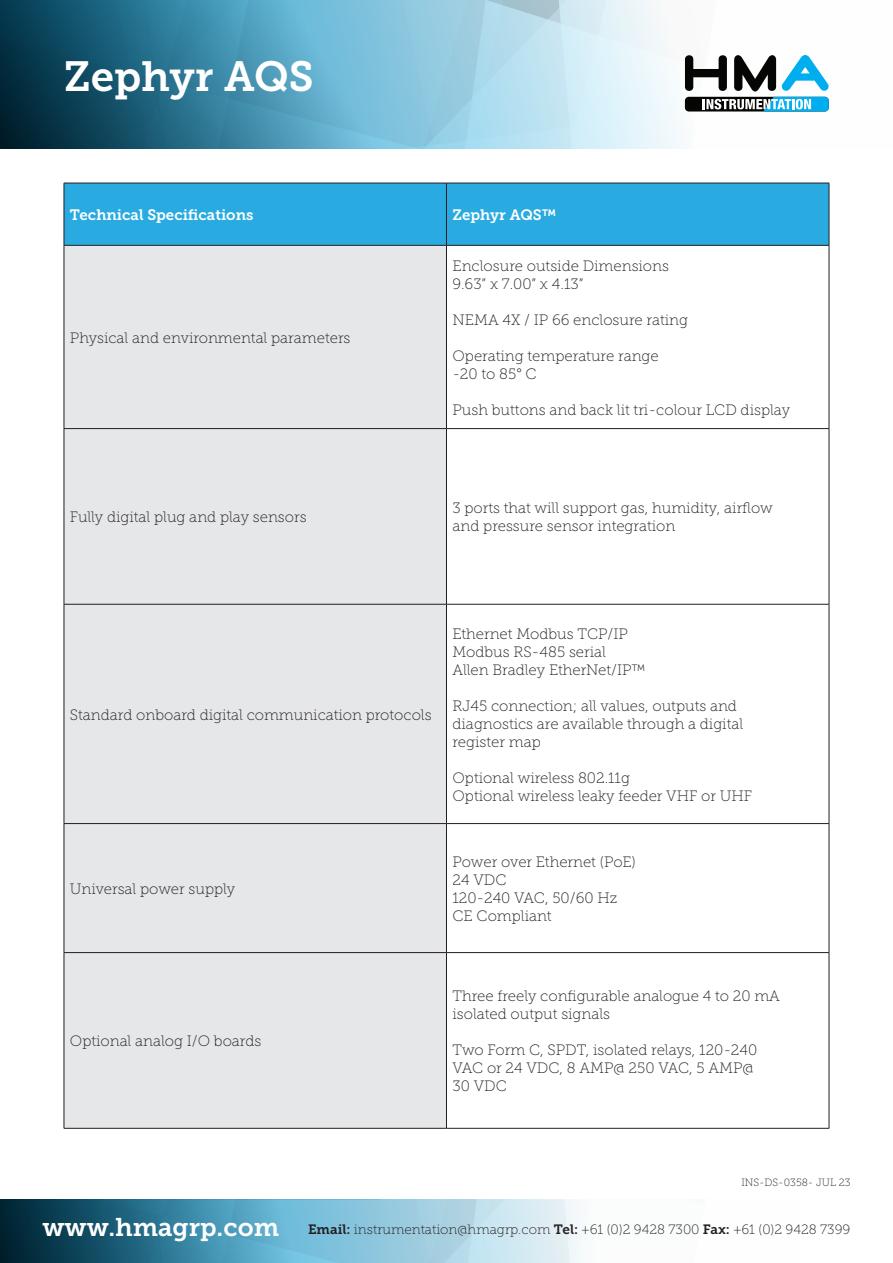
<style>
.page{position:relative;width:893px;height:1263px;background:#fff}
.page>*{position:absolute;margin:0;border:0;box-sizing:border-box;transform-origin:0 0}
.t1{font:42px "Museo Slab 700";color:#fff}
.t2{font:15px/18px "Museo Slab 100";color:#231f20}
.t3{font:15px "Museo Slab 700";color:#fff}
.t4{font:13.5px "Museo Slab 100";color:#231f20}
.t5{font:10.5px "Museo Slab 100";color:#231f20}
.s1{font-family:"Museo Slab 700";font-size:25.5px;color:#fff}
.s2{font-family:"Museo Slab 700"}
</style>
<div class="page">
<svg style="left:0;top:0;width:829px;height:149px"></svg>
<svg style="left:380px;top:1199px;width:203px;height:64px"></svg>
<svg style="left:0;top:1199px;width:380px;height:64px"></svg>
<div style="left:65px;top:184px;width:764px;height:61px;background:#29abe2"></div>
<div style="left:65px;top:246px;width:381px;height:882px;background:#e6e7e9"></div>
<hr style="left:64px;top:183px;width:382px;height:1px;background:#231f20">
<hr style="left:64px;top:183px;width:1px;height:62px;background:#231f20">
<hr style="left:446px;top:183px;width:383px;height:1px;background:#231f20">
<hr style="left:446px;top:183px;width:1px;height:62px;background:#231f20">
<hr style="left:829px;top:183px;width:1px;height:62px;background:#231f20">
<hr style="left:64px;top:245px;width:382px;height:1px;background:#231f20">
<hr style="left:64px;top:246px;width:1px;height:182px;background:#231f20">
<hr style="left:446px;top:245px;width:383px;height:1px;background:#231f20">
<hr style="left:446px;top:246px;width:1px;height:182px;background:#231f20">
<hr style="left:829px;top:246px;width:1px;height:182px;background:#231f20">
<hr style="left:64px;top:428px;width:382px;height:1px;background:#231f20">
<hr style="left:64px;top:429px;width:1px;height:175px;background:#231f20">
<hr style="left:446px;top:428px;width:383px;height:1px;background:#231f20">
<hr style="left:446px;top:429px;width:1px;height:175px;background:#231f20">
<hr style="left:829px;top:429px;width:1px;height:175px;background:#231f20">
<hr style="left:64px;top:604px;width:382px;height:1px;background:#231f20">
<hr style="left:64px;top:604px;width:1px;height:219px;background:#231f20">
<hr style="left:446px;top:604px;width:383px;height:1px;background:#231f20">
<hr style="left:446px;top:604px;width:1px;height:219px;background:#231f20">
<hr style="left:829px;top:604px;width:1px;height:219px;background:#231f20">
<hr style="left:64px;top:823px;width:382px;height:1px;background:#231f20">
<hr style="left:64px;top:824px;width:1px;height:128px;background:#231f20">
<hr style="left:446px;top:823px;width:383px;height:1px;background:#231f20">
<hr style="left:446px;top:824px;width:1px;height:128px;background:#231f20">
<hr style="left:829px;top:824px;width:1px;height:128px;background:#231f20">
<hr style="left:64px;top:952px;width:382px;height:1px;background:#231f20">
<hr style="left:64px;top:953px;width:1px;height:175px;background:#231f20">
<hr style="left:446px;top:952px;width:383px;height:1px;background:#231f20">
<hr style="left:446px;top:953px;width:1px;height:175px;background:#231f20">
<hr style="left:829px;top:953px;width:1px;height:175px;background:#231f20">
<hr style="left:64px;top:1128px;width:382px;height:1px;background:#231f20">
<hr style="left:446px;top:1128px;width:383px;height:1px;background:#231f20">
<h1 class="t1" style="left:64px;top:53px;width:252px">Zephyr AQS</h1>
<p class="t3" style="left:70px;top:206px;width:185px">Technical Specifications</p>
<p class="t3" style="left:452px;top:206px;width:105px">Zephyr AQS™</p>
<p class="t2" style="left:70px;top:329px;width:282px">Physical and environmental parameters</p>
<p class="t2" style="left:452px;top:257px;width:218px">Enclosure outside Dimensions<br>9.63” x 7.00” x 4.13”</p>
<p class="t2" style="left:452px;top:311px;width:237px">NEMA 4X / IP 66 enclosure rating</p>
<p class="t2" style="left:452px;top:347px;width:208px">Operating temperature range -20 to 85° C</p>
<p class="t2" style="left:452px;top:401px;width:339px">Push buttons and back lit tri-colour LCD display</p>
<p class="t2" style="left:70px;top:508px;width:238px">Fully digital plug and play sensors</p>
<p class="t2" style="left:452px;top:499px;width:322px">3 ports that will support gas, humidity, airflow and pressure sensor integration</p>
<p class="t2" style="left:70px;top:705px;width:363px">Standard onboard digital communication protocols</p>
<p class="t2" style="left:70px;top:880px;width:167px">Universal power supply</p>
<p class="t2" style="left:452px;top:624px;width:195px">Ethernet Modbus TCP/IP<br>Modbus RS-485 serial<br>Allen Bradley EtherNet/IP™</p>
<p class="t2" style="left:452px;top:696px;width:292px">RJ45 connection; all values, outputs and diagnostics are available through a digital register map</p>
<p class="t2" style="left:452px;top:768px;width:301px">Optional wireless 802.11g<br>Optional wireless leaky feeder VHF or UHF</p>
<p class="t2" style="left:452px;top:853px;width:185px">Power over Ethernet (PoE)<br>24 VDC<br>120-240 VAC, 50/60 Hz<br>CE Compliant</p>
<p class="t2" style="left:70px;top:1032px;width:193px">Optional analog I/O boards</p>
<p class="t2" style="left:452px;top:987px;width:329px">Three freely configurable analogue 4 to 20 mA isolated output signals</p>
<p class="t2" style="left:452px;top:1041px;width:306px">Two Form C, SPDT, isolated relays, 120-240<br>VAC or 24 VDC, 8 AMP@ 250 VAC, 5 AMP@<br>30 VDC</p>
<p class="t5" style="left:741px;top:1176px;width:111px">INS-DS-0358- JUL 23</p>
<p class="t4" style="left:43px;top:1222px;width:809px"><span class="s1">www.hmagrp.com</span> <span class="s2">Email:</span> instrumentation@hmagrp.com <span class="s2">Tel:</span> +61 (0)2 9428 7300 <span class="s2">Fax:</span> +61 (0)2 9428 7399</p>
</div>
